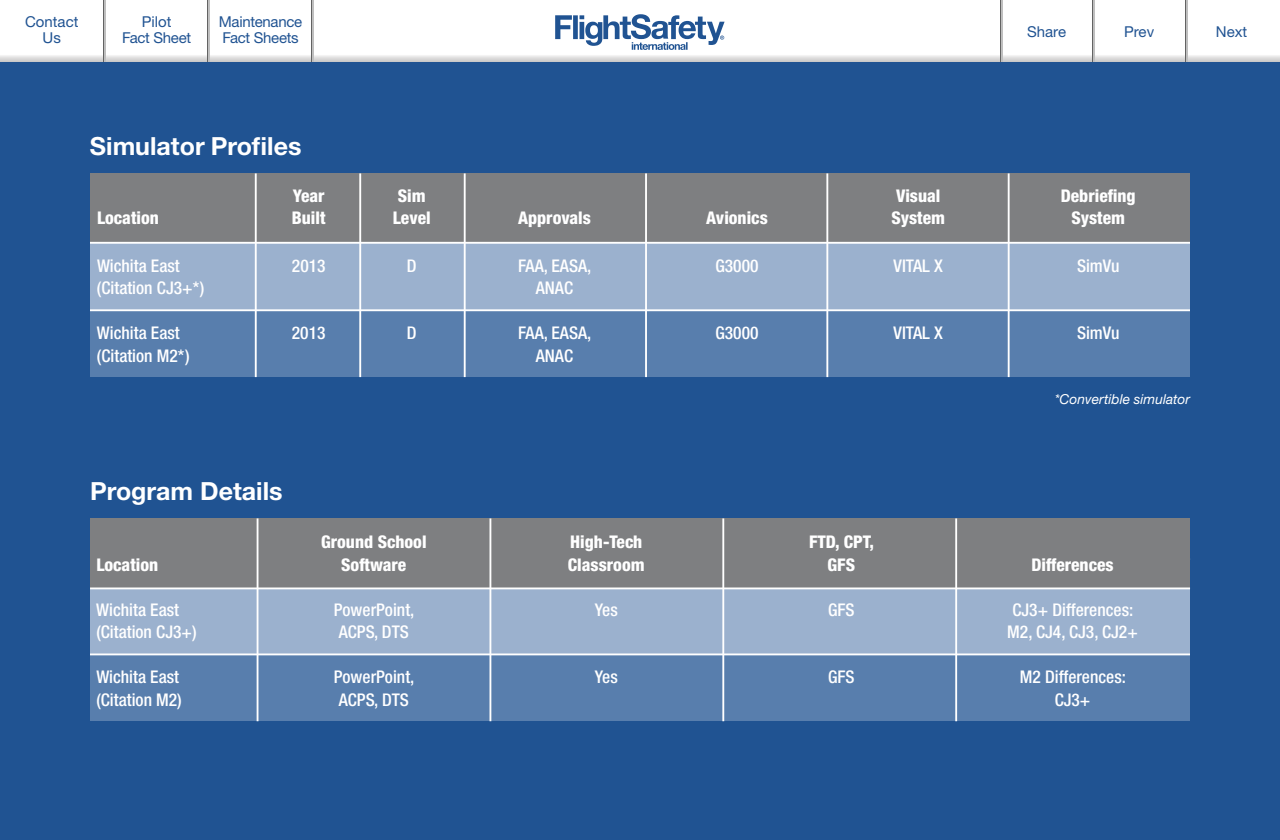
<style>
.page{position:relative;width:1280px;height:840px;background:#fff}
.page>*{position:absolute;margin:0;border:0;box-sizing:border-box;transform-origin:0 0}
.t1{font:700 25px "Helvetica Neue";color:#fff}
.t2{font:500 condensed 17.5px "Helvetica Neue";color:#fff}
.t3{font:800 condensed 17.5px "Helvetica Neue";color:#fff}
.t4{font:15px/16.2px "Helvetica Neue";letter-spacing:-.02em;color:#205392}
.t5{font:15px/16.2px "Helvetica Neue";color:#205392;text-align:center}
.t6{font:italic 13.75px "Helvetica Neue";color:#fff}
</style>
<div class="page">
<svg style="left:555px;top:14px;width:170px;height:36px"></svg>
<svg style="left:0;top:54px;width:1280px;height:8px"></svg>
<hr style="left:104px;top:0;width:1px;height:62px;background:#636363">
<hr style="left:105px;top:0;width:1px;height:62px;background:#bfbfbf">
<hr style="left:207px;top:0;width:2px;height:62px;background:#636363">
<hr style="left:209px;top:0;width:1px;height:62px;background:#bfbfbf">
<hr style="left:311px;top:0;width:1px;height:62px;background:#636363">
<hr style="left:312px;top:0;width:2px;height:62px;background:#bfbfbf">
<hr style="left:1000px;top:0;width:1px;height:62px;background:#636363">
<hr style="left:1001px;top:0;width:1px;height:62px;background:#bfbfbf">
<hr style="left:1092px;top:0;width:2px;height:62px;background:#636363">
<hr style="left:1094px;top:0;width:1px;height:62px;background:#bfbfbf">
<hr style="left:1185px;top:0;width:1px;height:62px;background:#636363">
<hr style="left:1186px;top:0;width:2px;height:62px;background:#bfbfbf">
<div style="left:0;top:62px;width:1280px;height:778px;background:#205392"></div>
<div style="left:90px;top:174px;width:1100px;height:197px;background:#9bb1ce"></div>
<div style="left:90px;top:310px;width:1100px;height:67px;background:#587ead"></div>
<div style="left:90px;top:173px;width:1100px;height:70px;background:#7e7f81"></div>
<hr style="left:90px;top:242px;width:1100px;height:2px;background:#fff">
<hr style="left:90px;top:309px;width:1100px;height:2px;background:#fff">
<hr style="left:255px;top:173px;width:2px;height:204px;background:#fff">
<hr style="left:359px;top:173px;width:2px;height:204px;background:#fff">
<hr style="left:464px;top:173px;width:2px;height:204px;background:#fff">
<hr style="left:645px;top:173px;width:2px;height:204px;background:#fff">
<hr style="left:826px;top:173px;width:2px;height:204px;background:#fff">
<hr style="left:1008px;top:173px;width:2px;height:204px;background:#fff">
<div style="left:90px;top:520px;width:1100px;height:188px;background:#9bb1ce"></div>
<div style="left:90px;top:518px;width:1100px;height:70px;background:#7e7f81"></div>
<hr style="left:90px;top:587px;width:1100px;height:2px;background:#fff">
<div style="left:90px;top:655px;width:1100px;height:66px;background:#587ead"></div>
<hr style="left:90px;top:653px;width:1100px;height:2px;background:#fff">
<hr style="left:257px;top:518px;width:1px;height:203px;background:#fff">
<hr style="left:490px;top:518px;width:1px;height:203px;background:#fff">
<hr style="left:722px;top:518px;width:2px;height:203px;background:#fff">
<hr style="left:955px;top:518px;width:2px;height:203px;background:#fff">
<p class="t5" style="left:25px;top:13px;width:55px">Contact<br>Us</p>
<p class="t4" style="left:219px;top:13px;width:85px">Maintenance<br>Fact Sheets</p>
<p class="t4" style="left:122px;top:13px;width:70px;text-align:center">Pilot<br>Fact Sheet</p>
<p class="t4" style="left:1027px;top:23px;width:40px">Share</p>
<p class="t4" style="left:1124px;top:23px;width:32px">Prev</p>
<p class="t4" style="left:1216px;top:23px;width:33px">Next</p>
<h1 class="t1" style="left:90px;top:130px;width:213px">Simulator Profiles</h1>
<p class="t3" style="left:293px;top:185px;width:34px">Year</p>
<p class="t3" style="left:398px;top:185px;width:29px">Sim</p>
<p class="t3" style="left:896px;top:185px;width:46px">Visual</p>
<p class="t3" style="left:1061px;top:185px;width:76px">Debriefing</p>
<p class="t3" style="left:97px;top:207px;width:63px">Location</p>
<p class="t3" style="left:292px;top:207px;width:35px">Built</p>
<p class="t3" style="left:393px;top:207px;width:39px">Level</p>
<p class="t3" style="left:518px;top:207px;width:74px">Approvals</p>
<p class="t3" style="left:706px;top:207px;width:63px">Avionics</p>
<p class="t3" style="left:891px;top:207px;width:55px">System</p>
<p class="t3" style="left:1071px;top:207px;width:55px">System</p>
<p class="t2" style="left:97px;top:255px;width:84px">Wichita East</p>
<p class="t2" style="left:292px;top:255px;width:35px">2013</p>
<p class="t2" style="left:407px;top:255px;width:11px">D</p>
<p class="t2" style="left:518px;top:255px;width:75px">FAA, EASA,</p>
<p class="t2" style="left:715px;top:255px;width:44px">G3000</p>
<p class="t2" style="left:894px;top:255px;width:51px">VITAL X</p>
<p class="t2" style="left:1077px;top:255px;width:44px">SimVu</p>
<p class="t2" style="left:97px;top:278px;width:109px">(Citation CJ3+*)</p>
<p class="t2" style="left:536px;top:278px;width:39px">ANAC</p>
<p class="t2" style="left:97px;top:323px;width:84px">Wichita East</p>
<p class="t2" style="left:292px;top:323px;width:35px">2013</p>
<p class="t2" style="left:407px;top:323px;width:11px">D</p>
<p class="t2" style="left:518px;top:323px;width:75px">FAA, EASA,</p>
<p class="t2" style="left:715px;top:323px;width:44px">G3000</p>
<p class="t2" style="left:894px;top:323px;width:51px">VITAL X</p>
<p class="t2" style="left:1077px;top:323px;width:44px">SimVu</p>
<p class="t2" style="left:97px;top:345px;width:94px">(Citation M2*)</p>
<p class="t2" style="left:536px;top:345px;width:39px">ANAC</p>
<h1 class="t1" style="left:90px;top:475px;width:194px">Program Details</h1>
<p class="t3" style="left:321px;top:531px;width:107px">Ground School</p>
<p class="t3" style="left:570px;top:531px;width:74px">High-Tech</p>
<p class="t3" style="left:809px;top:531px;width:67px">FTD, CPT,</p>
<p class="t6" style="left:1055px;top:390px;width:137px">*Convertible simulator</p>
<p class="t3" style="left:96px;top:554px;width:63px">Location</p>
<p class="t3" style="left:341px;top:554px;width:67px">Software</p>
<p class="t3" style="left:568px;top:554px;width:78px">Classroom</p>
<p class="t3" style="left:828px;top:554px;width:29px">GFS</p>
<p class="t3" style="left:1031px;top:554px;width:84px">Differences</p>
<p class="t2" style="left:96px;top:599px;width:84px">Wichita East</p>
<p class="t2" style="left:334px;top:599px;width:82px">PowerPoint,</p>
<p class="t2" style="left:595px;top:599px;width:25px">Yes</p>
<p class="t2" style="left:828px;top:599px;width:28px">GFS</p>
<p class="t2" style="left:1012px;top:599px;width:122px">CJ3+ Differences:</p>
<p class="t2" style="left:96px;top:622px;width:102px">(Citation CJ3+)</p>
<p class="t2" style="left:339px;top:622px;width:72px">ACPS, DTS</p>
<p class="t2" style="left:1007px;top:622px;width:132px">M2, CJ4, CJ3, CJ2+</p>
<p class="t2" style="left:96px;top:667px;width:84px">Wichita East</p>
<p class="t2" style="left:334px;top:667px;width:82px">PowerPoint,</p>
<p class="t2" style="left:595px;top:667px;width:25px">Yes</p>
<p class="t2" style="left:828px;top:667px;width:28px">GFS</p>
<p class="t2" style="left:1020px;top:667px;width:108px">M2 Differences:</p>
<p class="t2" style="left:96px;top:689px;width:87px">(Citation M2)</p>
<p class="t2" style="left:339px;top:689px;width:72px">ACPS, DTS</p>
<p class="t2" style="left:1055px;top:689px;width:37px">CJ3+</p>
</div>
